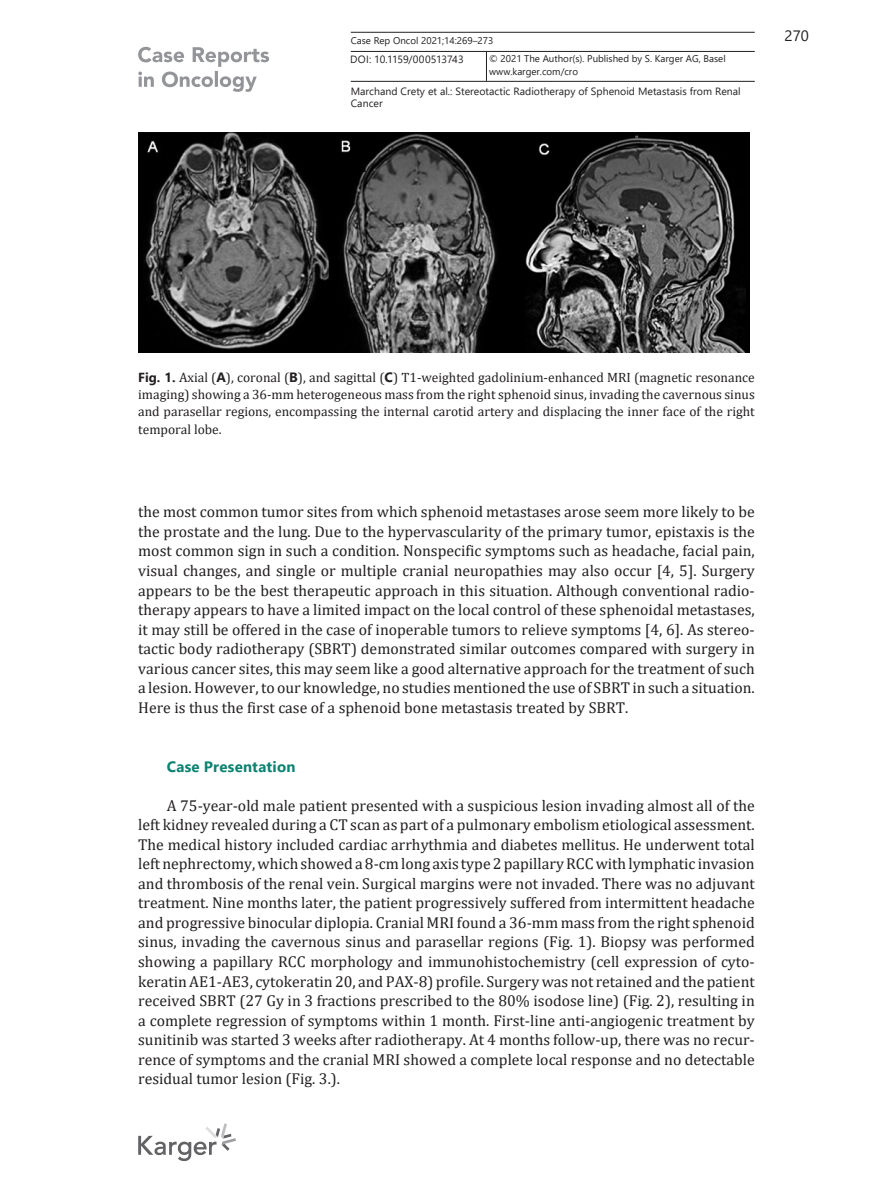
<style>
.page{position:relative;width:893px;height:1191px;background:#fff}
.page>*{position:absolute;margin:0;border:0;box-sizing:border-box;transform-origin:0 0}
.t1{font:15.75px/19.5px "Cambria";color:#231f20;text-align:justify}
.t2{font:700 15px "Segoe UI";letter-spacing:.015em;color:#0c8270}
.t3{font:15px "Segoe UI";color:#231f20}
.t4{font:13.5px/17.4px "Cambria";color:#231f20;text-align:justify}
.t5{font:10.5px/12px "Segoe UI";letter-spacing:.005em;color:#231f20}
.t6{font:9.75px "Segoe UI";color:#231f20}
.s1{font-family:"Segoe UI";font-weight:700;font-size:13.2px}
.s2{font-family:"Segoe UI";font-weight:700}
</style>
<div class="page">
<svg style="left:138px;top:47px;width:131px;height:45px"></svg>
<hr style="left:351px;top:51px;width:404px;height:1px;background:#231f20">
<hr style="left:351px;top:81px;width:404px;height:1px;background:#231f20">
<hr style="left:351px;top:32px;width:404px;height:1px;background:#231f20">
<hr style="left:486px;top:51px;width:1px;height:30px;background:#231f20">
<svg style="left:138px;top:1123px;width:98px;height:38px"></svg>
<img style="left:138px;top:133px;width:611px;height:219px">
<p class="t6" style="left:351px;top:31px;width:144px">Case Rep Oncol 2021;14:269–273</p>
<p class="t5" style="left:350px;top:52px;width:115px">DOI: 10.1159/000513743</p>
<p class="t6" style="left:489px;top:50px;width:238px">© 2021 The Author(s). Published by S. Karger AG, Basel</p>
<p class="t6" style="left:489px;top:62px;width:90px">www.karger.com/cro</p>
<p class="t5" style="left:351px;top:84px;width:391px">Marchand Crety et al.: Stereotactic Radiotherapy of Sphenoid Metastasis from Renal<br>Cancer</p>
<p class="t3" style="left:785px;top:22px;width:26px">270</p>
<p class="t4" style="left:138px;top:368px;width:618px"><span class="s1">Fig. 1.</span> Axial (<span class="s2">A</span>), coronal (<span class="s2">B</span>), and sagittal (<span class="s2">C</span>) T1-weighted gadolinium-enhanced MRI (magnetic resonance imaging) showing a 36-mm heterogeneous mass from the right sphenoid sinus, invading the cavernous sinus and parasellar regions, encompassing the internal carotid artery and displacing the inner face of the right temporal lobe.</p>
<p class="t1" style="left:138px;top:502px;width:618px">the most common tumor sites from which sphenoid metastases arose seem more likely to be the prostate and the lung. Due to the hypervascularity of the primary tumor, epistaxis is the most common sign in such a condition. Nonspecific symptoms such as headache, facial pain, visual changes, and single or multiple cranial neuropathies may also occur [4, 5]. Surgery appears to be the best therapeutic approach in this situation. Although conventional radio&shy;therapy appears to have a limited impact on the local control of these sphenoidal metastases, it may still be offered in the case of inoperable tumors to relieve symptoms [4, 6]. As stereo&shy;tactic body radiotherapy (SBRT) demonstrated similar outcomes compared with surgery in various cancer sites, this may seem like a good alternative approach for the treatment of such a lesion. However, to our knowledge, no studies mentioned the use of SBRT in such a situation.<br>Here is thus the first case of a sphenoid bone metastasis treated by SBRT.</p>
<p class="t2" style="left:167px;top:752px;width:130px">Case Presentation</p>
<p class="t1" style="left:138px;top:795px;width:618px;text-indent:29px">A 75-year-old male patient presented with a suspicious lesion invading almost all of the left kidney revealed during a CT scan as part of a pulmonary embolism etiological assessment.<br>The medical history included cardiac arrhythmia and diabetes mellitus. He underwent total left nephrectomy, which showed a 8-cm long axis type 2 papillary RCC with lymphatic invasion and thrombosis of the renal vein. Surgical margins were not invaded. There was no adjuvant treatment. Nine months later, the patient progressively suffered from intermittent headache and progressive binocular diplopia. Cranial MRI found a 36-mm mass from the right sphenoid sinus, invading the cavernous sinus and parasellar regions (Fig. 1). Biopsy was performed showing a papillary RCC morphology and immunohistochemistry (cell expression of cyto&shy;keratin AE1-AE3, cytokeratin 20, and PAX-8) profile. Surgery was not retained and the patient received SBRT (27 Gy in 3 fractions prescribed to the 80% isodose line) (Fig. 2), resulting in a complete regression of symptoms within 1 month. First-line anti-angiogenic treatment by sunitinib was started 3 weeks after radiotherapy. At 4 months follow-up, there was no recur&shy;rence of symptoms and the cranial MRI showed a complete local response and no detectable residual tumor lesion (Fig. 3.).</p>
</div>
